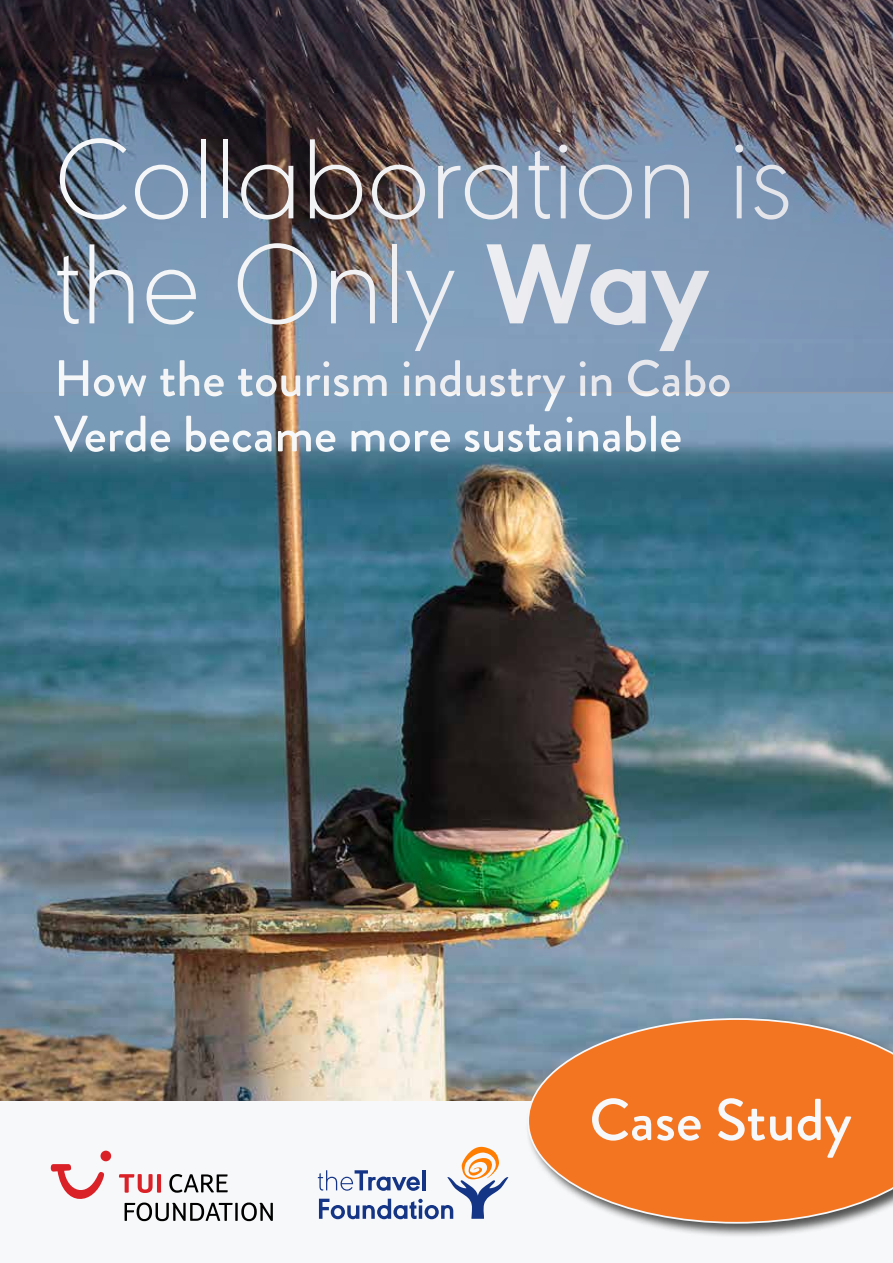
<style>
.page{position:relative;width:893px;height:1263px;background:#fff}
.page>*{position:absolute;margin:0;border:0;box-sizing:border-box;transform-origin:0 0}
.t1{font:200 118.5px/105px "URW Geometric";color:#f7f8f9}
.t2{font:500 58.95px "Brandon Grotesque";color:#f7f8f9}
.t3{font:500 51px/55.5px "Brandon Grotesque";color:#f7f8f9}
.s1{font-weight:700}
</style>
<div class="page">
<img style="left:0;top:393px;width:893px;height:708px">
<svg style="left:0;top:0;width:893px;height:393px;background:#666f80"></svg>
<div style="left:0;top:1101px;width:893px;height:162px;background:#f7f8f9"></div>
<svg style="left:51px;top:1164px;width:54px;height:35px"></svg>
<div style="left:101px;top:1151px;width:10px;height:10px;background:#da2128;border-radius:50%"></div>
<svg style="left:119px;top:1174px;width:42px;height:19px"></svg>
<svg style="left:169px;top:1174px;width:59px;height:19px"></svg>
<svg style="left:125px;top:1202px;width:148px;height:19px"></svg>
<div style="left:525px;top:1016px;width:368px;height:222px;background:#000;opacity:.67"></div>
<svg style="left:526px;top:1017px;width:367px;height:207px;background:#e68240"></svg>
<svg style="left:318px;top:1147px;width:190px;height:72px"></svg>
<h1 class="t1" style="left:54px;top:118px;width:741px">Collaboration is the Only <span class="s1">Way</span></h1>
<p class="t3" style="left:54px;top:351px;width:679px">How the tourism industry in Cabo<br>Verde became more sustainable</p>
<p class="t2" style="left:589px;top:1079px;width:264px">Case Study</p>
</div>
